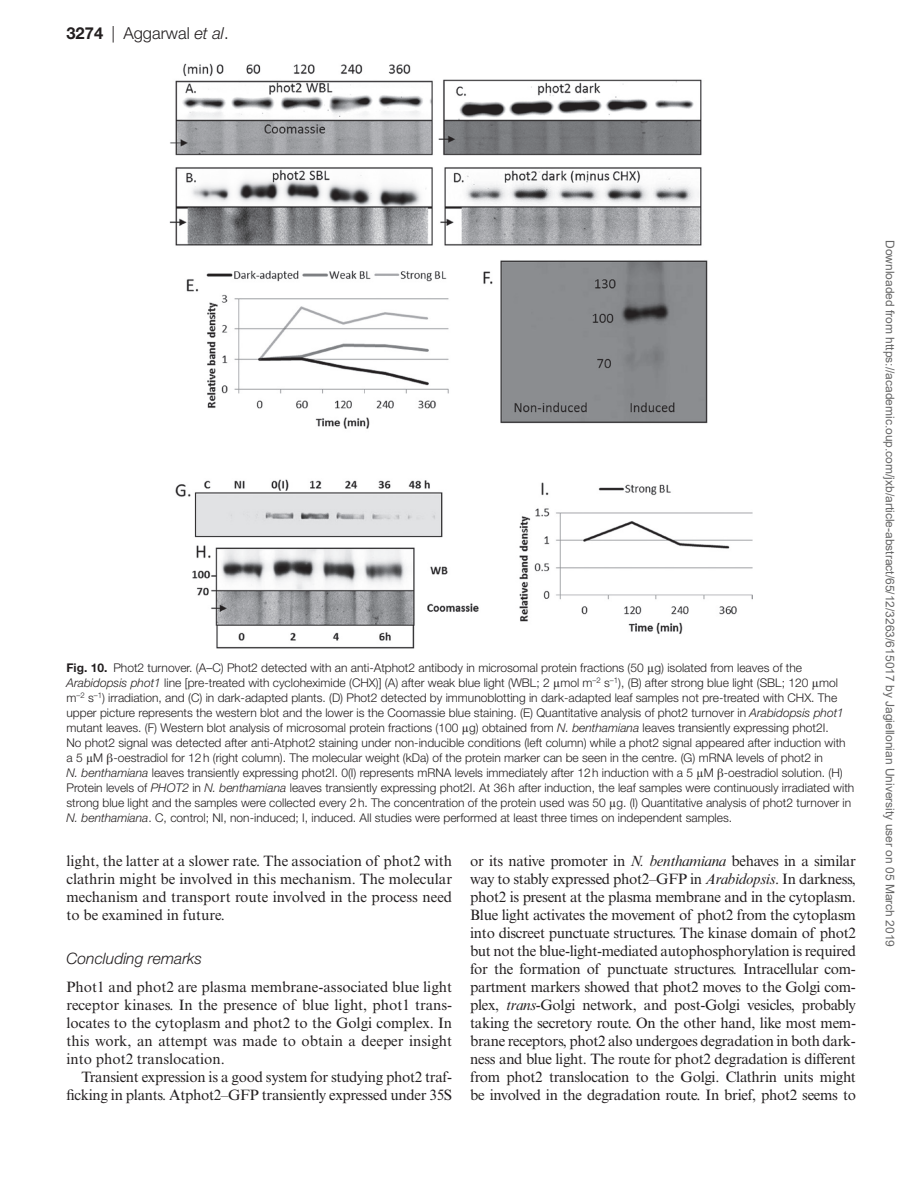
<style>
.page{position:relative;width:919px;height:1187px;background:#fff}
.page>*{position:absolute;margin:0;border:0;box-sizing:border-box;transform-origin:0 0}
.t1{font:300 16.5px "Helvetica Neue LT Std";color:#231f20}
.t2{font:italic 300 15.75px "Helvetica Neue LT Std";color:#231f20}
.t3{font:15px/18px "Times New Roman MT Std";letter-spacing:-.02em;color:#231f20;text-align:justify}
.t4{font:300 12px/15px "Helvetica Neue LT Std";color:#231f20}
.t5{font:12px "Arial";color:#666}
.s1{font-weight:700}
.s2{font-style:italic}
.s3{font-family:"Gandhari Unicode";font-weight:400}
</style>
<div class="page">
<img style="left:170px;top:63px;width:582px;height:585px">
<h1 class="t1" style="left:66px;top:23px;width:164px"><span class="s1">3274</span> | Aggarwal <span class="s2">et al</span>.</h1>
<p class="t4" style="left:66px;top:660px;width:789px"><span class="s1">Fig. 10.</span> Phot2 turnover. (A–C) Phot2 detected with an anti-Atphot2 antibody in microsomal protein fractions (50 <span class="s3">μ</span>g) isolated from leaves of the <span class="s2">Arabidopsis phot1</span> line [pre-treated with cycloheximide (CHX)] (A) after weak blue light (WBL; 2 <span class="s3">μ</span>mol m<sup>–2</sup> s<sup>–1</sup>), (B) after strong blue light (SBL; 120 <span class="s3">μ</span>mol m<sup>–2</sup> s<sup>–1</sup>) irradiation, and (C) in dark-adapted plants. (D) Phot2 detected by immunoblotting in dark-adapted leaf samples not pre-treated with CHX. The upper picture represents the western blot and the lower is the Coomassie blue staining. (E) Quantitative analysis of phot2 turnover in <span class="s2">Arabidopsis phot1 </span>mutant leaves. (F) Western blot analysis of microsomal protein fractions (100 <span class="s3">μ</span>g) obtained from <span class="s2">N. benthamiana</span> leaves transiently expressing phot2I.<br>No phot2 signal was detected after anti-Atphot2 staining under non-inducible conditions (left column) while a phot2 signal appeared after induction with a 5 <span class="s3">μ</span>M <span class="s3">β</span>-oestradiol for 12h (right column). The molecular weight (kDa) of the protein marker can be seen in the centre. (G) mRNA levels of phot2 in<br><span class="s2">N. benthamiana</span> leaves transiently expressing phot2I. 0(I) represents mRNA levels immediately after 12h induction with a 5 <span class="s3">μ</span>M <span class="s3">β</span>-oestradiol solution. (H)<br>Protein levels of <span class="s2">PHOT2</span> in <span class="s2">N. benthamiana</span> leaves transiently expressing phot2I. At 36h after induction, the leaf samples were continuously irradiated with strong blue light and the samples were collected every 2h. The concentration of the protein used was 50 <span class="s3">μ</span>g. (I) Quantitative analysis of phot2 turnover in <span class="s2">N. benthamiana</span>. C, control; NI, non-induced; I, induced. All studies were performed at least three times on independent samples.</p>
<p class="t3" style="left:66px;top:852px;width:387px">light, the latter at a slower rate. The association of phot2 with clathrin might be involved in this mechanism. The molecular mechanism and transport route involved in the process need to be examined in future.</p>
<h2 class="t2" style="left:66px;top:948px;width:137px">Concluding remarks</h2>
<p class="t3" style="left:66px;top:978px;width:387px">Phot1 and phot2 are plasma membrane-associated blue light receptor kinases. In the presence of blue light, phot1 trans&shy;locates to the cytoplasm and phot2 to the Golgi complex. In this work, an attempt was made to obtain a deeper insight into phot2 translocation.</p>
<p class="t3" style="left:66px;top:1068px;width:387px;text-align:right">Transient expression is a good system for studying phot2 traf&shy;ficking in plants. Atphot2–GFP transiently expressed under 35S</p>
<p class="t3" style="left:470px;top:852px;width:387px">or its native promoter in <span class="s2">N. benthamiana</span> behaves in a similar way to stably expressed phot2–GFP in <span class="s2">Arabidopsis</span>. In darkness, phot2 is present at the plasma membrane and in the cytoplasm.<br>Blue light activates the movement of phot2 from the cytoplasm into discreet punctuate structures. The kinase domain of phot2 but not the blue-light-mediated autophosphorylation is required for the formation of punctuate structures. Intracellular com&shy;partment markers showed that phot2 moves to the Golgi com&shy;plex, <span class="s2">trans</span>-Golgi network, and post-Golgi vesicles, probably taking the secretory route. On the other hand, like most mem&shy;brane receptors, phot2 also undergoes degradation in both dark&shy;ness and blue light. The route for phot2 degradation is different from phot2 translocation to the Golgi. Clathrin units might be involved in the degradation route. In brief, phot2 seems to</p>
<p class="t5" style="left:894px;top:240px;width:708px;rotate:90deg">Downloaded from https://academic.oup.com/jxb/article-abstract/65/12/3263/615017 by Jagiellonian University user on 05 March 2019</p>
</div>
